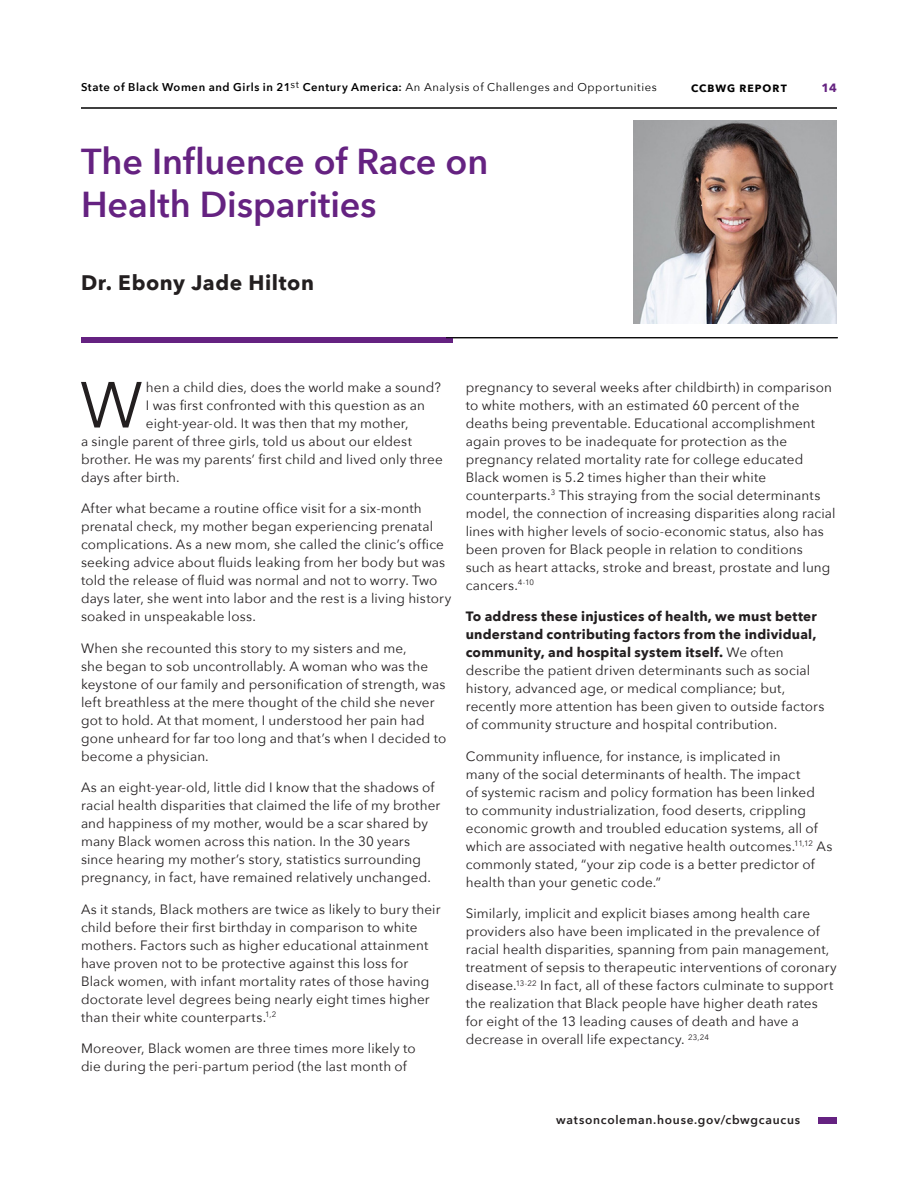
<style>
.page{position:relative;width:918px;height:1188px;background:#fff}
.page>*{position:absolute;margin:0;border:0;box-sizing:border-box;transform-origin:0 0}
.t1{font:64.35px "Avenir Next";color:#231f20}
.t2{font:600 36px "Avenir Next";color:#652281}
.t3{font:700 21px "Avenir Next";letter-spacing:.025em;color:#231f20}
.t4{font:13.5px/18px "Avenir Next";letter-spacing:.01em;color:#231f20}
.t5{font:600 12px "Avenir Next";letter-spacing:.06em;color:#231f20}
.t6{font:700 12px "Avenir Next";color:#652381}
.t7{font:600 11.25px "Avenir Next";letter-spacing:.05em;color:#000}
.t8{font:700 10.5px "Avenir Next";letter-spacing:.1em;color:#000}
.s1{font-weight:400}
.s2{font-weight:700}
</style>
<div class="page">
<div style="left:819px;top:1118px;width:18px;height:6px;background:#652281"></div>
<hr style="left:81px;top:108px;width:756px;height:1px;background:#000">
<img style="left:634px;top:121px;width:203px;height:203px">
<hr style="left:82px;top:337px;width:756px;height:1px;background:#000">
<div style="left:81px;top:338px;width:365px;height:6px;background:#652281"></div>
<p class="t7" style="left:81px;top:77px;width:577px">State of Black Women and Girls in 21<sup>st</sup> Century America: <span class="s1">An Analysis of Challenges and Opportunities</span></p>
<p class="t8" style="left:691px;top:79px;width:97px">CCBWG REPORT</p>
<p class="t2" style="left:81px;top:131px;width:409px">The Influence of Race on</p>
<p class="t2" style="left:81px;top:174px;width:297px">Health Disparities</p>
<p class="t3" style="left:81px;top:264px;width:235px">Dr. Ebony Jade Hilton</p>
<p class="t6" style="left:822px;top:77px;width:17px">14</p>
<p class="t1" style="left:80px;top:351px;width:64px">W</p>
<p class="t4" style="left:146px;top:377px;width:297px">hen a child dies, does the world make a sound?</p>
<p class="t4" style="left:146px;top:395px;width:281px">I was first confronted with this question as an</p>
<p class="t4" style="left:146px;top:413px;width:264px">eight-year-old. It was then that my mother,</p>
<p class="t4" style="left:81px;top:431px;width:333px">a single parent of three girls, told us about our eldest</p>
<p class="t4" style="left:81px;top:449px;width:363px">brother. He was my parents’ first child and lived only three</p>
<p class="t4" style="left:81px;top:467px;width:100px">days after birth.</p>
<p class="t4" style="left:81px;top:499px;width:372px">After what became a routine office visit for a six-month prenatal check, my mother began experiencing prenatal complications. As a new mom, she called the clinic’s office seeking advice about fluids leaking from her body but was told the release of fluid was normal and not to worry. Two days later, she went into labor and the rest is a living history soaked in unspeakable loss.</p>
<p class="t4" style="left:81px;top:638px;width:367px">When she recounted this story to my sisters and me,<br>she began to sob uncontrollably. A woman who was the keystone of our family and personification of strength, was left breathless at the mere thought of the child she never got to hold. At that moment, I understood her pain had gone unheard for far too long and that’s when I decided to become a physician.</p>
<p class="t4" style="left:81px;top:778px;width:361px">As an eight-year-old, little did I know that the shadows of racial health disparities that claimed the life of my brother and happiness of my mother, would be a scar shared by many Black women across this nation. In the 30 years since hearing my mother’s story, statistics surrounding pregnancy, in fact, have remained relatively unchanged.</p>
<p class="t4" style="left:81px;top:899px;width:361px">As it stands, Black mothers are twice as likely to bury their child before their first birthday in comparison to white mothers. Factors such as higher educational attainment have proven not to be protective against this loss for Black women, with infant mortality rates of those having doctorate level degrees being nearly eight times higher than their white counterparts.<sup>1,2</sup></p>
<p class="t4" style="left:81px;top:1039px;width:336px">Moreover, Black women are three times more likely to die during the peri-partum period (the last month of</p>
<p class="t4" style="left:466px;top:377px;width:371px">pregnancy to several weeks after childbirth) in comparison to white mothers, with an estimated 60 percent of the deaths being preventable. Educational accomplishment again proves to be inadequate for protection as the pregnancy related mortality rate for college educated Black women is 5.2 times higher than their white counterparts.<sup>3</sup> This straying from the social determinants model, the connection of increasing disparities along racial lines with higher levels of socio-economic status, also has been proven for Black people in relation to conditions<br>such as heart attacks, stroke and breast, prostate and lung cancers.<sup>4-10</sup></p>
<p class="t4" style="left:466px;top:607px;width:360px"><span class="s2">To address these injustices of health, we must better understand contributing factors from the individual, community, and hospital system itself.</span> We often describe the patient driven determinants such as social history, advanced age, or medical compliance; but, recently more attention has been given to outside factors of community structure and hospital contribution.</p>
<p class="t4" style="left:466px;top:746px;width:368px">Community influence, for instance, is implicated in<br>many of the social determinants of health. The impact<br>of systemic racism and policy formation has been linked<br>to community industrialization, food deserts, crippling economic growth and troubled education systems, all of which are associated with negative health outcomes.<sup>11,12</sup> As commonly stated, “your zip code is a better predictor of health than your genetic code.”</p>
<p class="t4" style="left:466px;top:904px;width:373px">Similarly, implicit and explicit biases among health care providers also have been implicated in the prevalence of racial health disparities, spanning from pain management, treatment of sepsis to therapeutic interventions of coronary disease.<sup>13-22</sup> In fact, all of these factors culminate to support the realization that Black people have higher death rates for eight of the 13 leading causes of death and have a decrease in overall life expectancy. <sup>23,24</sup></p>
<p class="t5" style="left:556px;top:1110px;width:245px">watsoncoleman.house.gov/cbwgcaucus</p>
</div>
